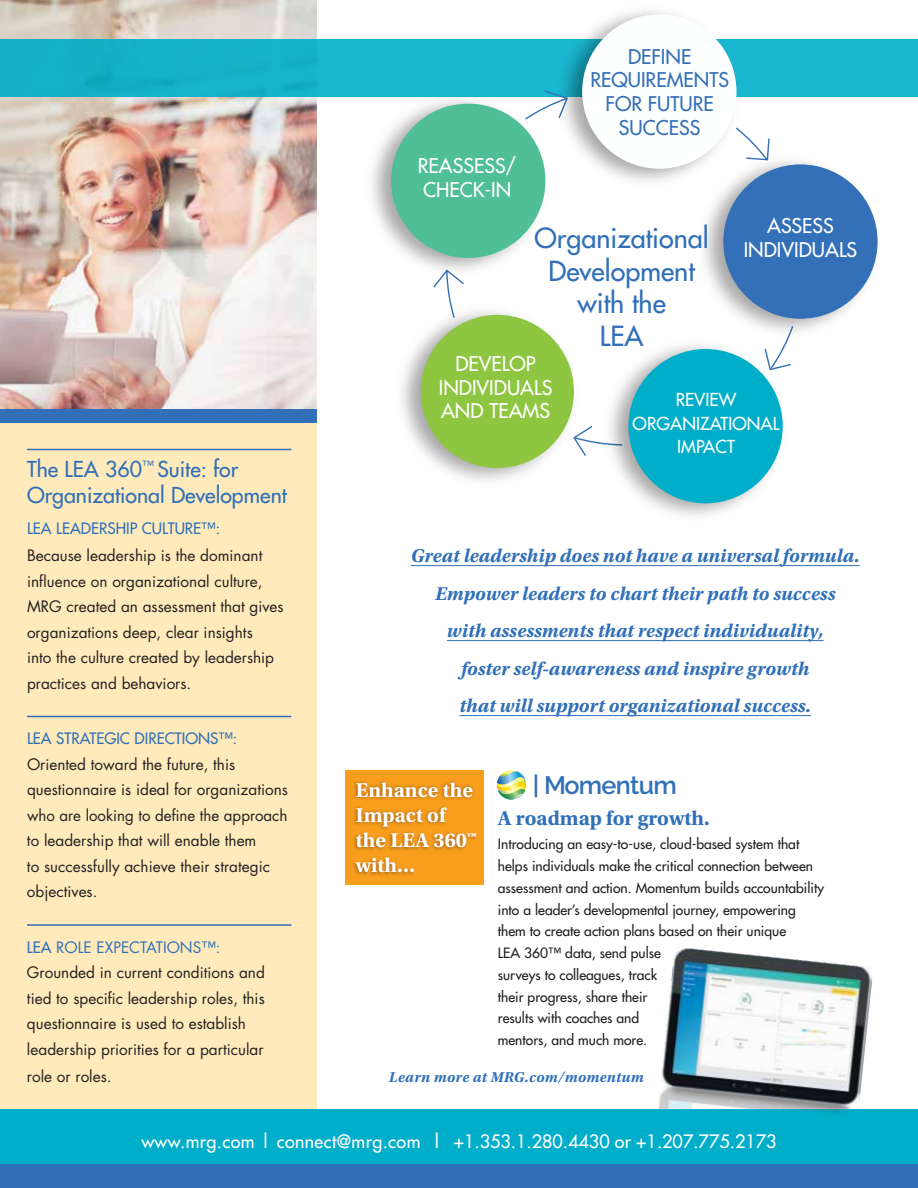
<style>
.page{position:relative;width:918px;height:1188px;background:#fff}
.page>*{position:absolute;margin:0;border:0;box-sizing:border-box;transform-origin:0 0}
.t1{font:27px/32.4px "Futura";color:#3170b8;text-align:center}
.t2{font:600 25.2px "Raleway";letter-spacing:-.025em;color:#3170b8}
.t3{font:21.3px/25.5px "Futura";color:#3170b8}
.t4{font:700 21px/25.2px "Utopia Std";color:#fff}
.t5{font:700 21px "Utopia Std";color:#3170b8}
.t6{font:19.8px/23.7px "Futura";color:#fff;text-align:center}
.t7{font:19.8px/23.7px "Futura";color:#3370b7;text-align:center}
.t8{font:italic 700 19.5px/37.5px "Utopia Std";color:#3170b8;text-align:center}
.t9{font:18px "Futura";letter-spacing:.02em;color:#fff}
.t10{font:17.4px/23.5px "Futura";color:#fff;text-align:center}
.t11{font:15.3px/25.5px "Futura";color:#231f20}
.t12{font:15.3px "Futura";color:#3170b8}
.t13{font:italic 700 15px "Utopia Std";letter-spacing:.02em;color:#3170b8}
.t14{font:13.8px/21.8px "Futura";color:#231f20}
.s1{color:#3170b8}
</style>
<div class="page">
<div style="left:0;top:0;width:918px;height:1145px;background:#ffeabb"></div>
<img style="left:0;top:0;width:317px;height:409px">
<div style="left:0;top:409px;width:317px;height:14px;background:#3170b8"></div>
<hr style="left:27px;top:449px;width:264px;height:1px;background:#3170b8">
<hr style="left:27px;top:716px;width:264px;height:1px;background:#3170b8">
<hr style="left:27px;top:924px;width:264px;height:2px;background:#3170b8">
<div style="left:317px;top:0;width:601px;height:1188px;background:#fff"></div>
<div style="left:0;top:39px;width:918px;height:57px;background:#1ab6cf"></div>
<svg style="left:584px;top:426px;width:12px;height:30px"></svg>
<svg style="left:433px;top:283px;width:31px;height:15px"></svg>
<svg style="left:747px;top:136px;width:23px;height:11px"></svg>
<img style="left:596px;top:344px;width:195px;height:172px">
<div style="left:628px;top:349px;width:155px;height:154px;background:#00aeca;border-radius:50%"></div>
<img style="left:556px;top:11px;width:191px;height:171px">
<div style="left:582px;top:14px;width:154px;height:155px;background:#feffff;border-radius:50%"></div>
<img style="left:691px;top:147px;width:187px;height:197px">
<div style="left:723px;top:164px;width:155px;height:155px;background:#3370b7;border-radius:50%"></div>
<img style="left:359px;top:90px;width:197px;height:193px">
<div style="left:391px;top:104px;width:154px;height:154px;background:#50be96;border-radius:50%"></div>
<img style="left:402px;top:298px;width:182px;height:183px">
<div style="left:421px;top:315px;width:153px;height:153px;background:#8ec642;border-radius:50%"></div>
<hr style="left:411px;top:565px;width:449px;height:1px;background:#3170b8">
<hr style="left:447px;top:640px;width:377px;height:1px;background:#3170b8">
<hr style="left:460px;top:715px;width:351px;height:1px;background:#3170b8">
<div style="left:346px;top:770px;width:138px;height:115px;background:#f99d1c"></div>
<div style="left:351px;top:780px;width:128px;height:97px;background:#231f20;opacity:.45"></div>
<svg style="left:497px;top:771px;width:29px;height:29px"></svg>
<div style="left:0;top:1109px;width:918px;height:55px;background:#00aeca"></div>
<div style="left:0;top:1164px;width:918px;height:24px;background:#3170b8"></div>
<div style="left:662px;top:1020px;width:198px;height:96px;background:#231f20;opacity:.45"></div>
<img style="left:661px;top:947px;width:212px;height:159px">
<p class="t6" style="left:418px;top:154px;width:100px;text-align:left">REASSESS/<br>CHECK-IN</p>
<p class="t7" style="left:590px;top:44px;width:140px">DEFINE<br>REQUIREMENTS<br>FOR FUTURE<br>SUCCESS</p>
<h1 class="t1" style="left:535px;top:222px;width:176px">Organizational<br>Development with the<br>LEA</h1>
<p class="t6" style="left:744px;top:214px;width:115px">ASSESS<br>INDIVIDUALS</p>
<h3 class="t3" style="left:27px;top:456px;width:262px">The LEA 360<sup>™</sup> Suite: for<br>Organizational Development</h3>
<p class="t12" style="left:27px;top:519px;width:195px">LEA LEADERSHIP CULTURE™:</p>
<p class="t11" style="left:27px;top:543px;width:258px">Because leadership is the dominant influence on organizational culture, MRG created an assessment that gives organizations deep, clear insights<br>into the culture created by leadership practices and behaviors.</p>
<p class="t12" style="left:27px;top:729px;width:212px">LEA STRATEGIC DIRECTIONS™:</p>
<p class="t11" style="left:27px;top:751px;width:263px">Oriented toward the future, this questionnaire is ideal for organizations who are looking to define the approach to leadership that will enable them<br>to successfully achieve their strategic objectives.</p>
<p class="t11" style="left:27px;top:934px;width:239px"><span class="s1">LEA</span> <span class="s1">ROLE EXPECTATIONS™:<br></span>Grounded in current conditions and tied to specific leadership roles, this questionnaire is used to establish leadership priorities for a particular</p>
<p class="t11" style="left:27px;top:1063px;width:86px">role or roles.</p>
<p class="t6" style="left:439px;top:351px;width:115px">DEVELOP<br>INDIVIDUALS<br>AND TEAMS</p>
<p class="t10" style="left:633px;top:388px;width:148px">REVIEW<br>ORGANIZATIONAL<br>IMPACT</p>
<p class="t8" style="left:411px;top:537px;width:451px">Great leadership does not have a universal formula.<br>Empower leaders to chart their path to success<br>with assessments that respect individuality,<br>foster self-awareness and inspire growth<br>that will support organizational success.</p>
<h3 class="t4" style="left:356px;top:777px;width:123px">Enhance the<br>Impact of the LEA 360™ with…</h3>
<h2 class="t2" style="left:533px;top:771px;width:146px">| Momentum</h2>
<h3 class="t5" style="left:498px;top:806px;width:213px">A roadmap for growth.</h3>
<p class="t14" style="left:498px;top:833px;width:328px">Introducing an easy-to-use, cloud-based system that helps individuals make the critical connection between assessment and action. Momentum builds accountability into a leader’s developmental journey, empowering them to create action plans based on their unique<br>LEA 360™ data, send pulse<br>surveys to colleagues, track<br>their progress, share their<br>results with coaches and<br>mentors, and much more.</p>
<p class="t13" style="left:389px;top:1069px;width:257px">Learn more at MRG.com/momentum</p>
<p class="t9" style="left:141px;top:1129px;width:637px">www.mrg.com | connect@mrg.com | +1.353.1.280.4430 or +1.207.775.2173</p>
</div>
